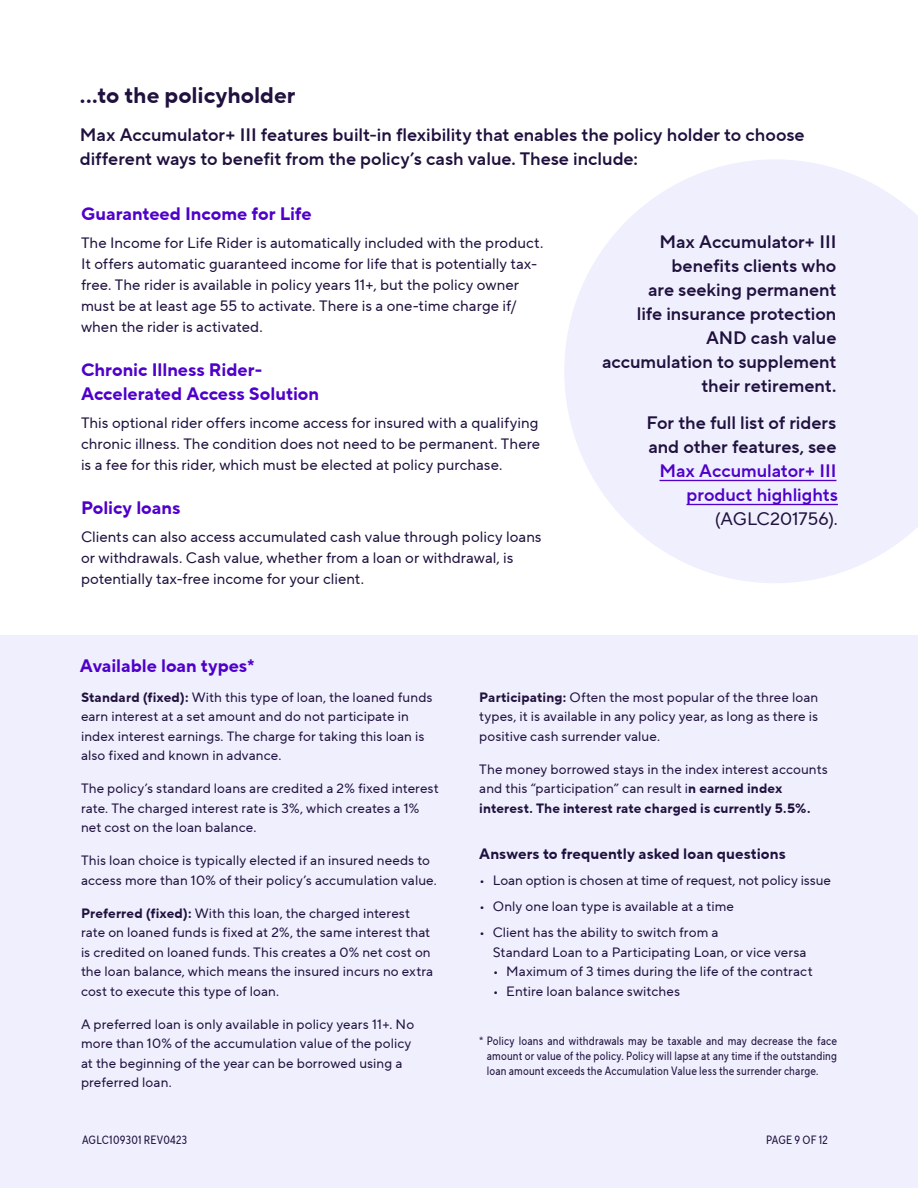
<style>
.page{position:relative;width:918px;height:1188px;background:#fff}
.page>*{position:absolute;margin:0;border:0;box-sizing:border-box;transform-origin:0 0}
.t1{font:700 22.5px "TT Norms Pro";color:#20113e}
.t2{font:18px/24px "TT Norms Pro Dm Bd";letter-spacing:-.005em;color:#20113e;text-align:right}
.t3{font:700 18px/24px "TT Norms Pro";letter-spacing:-.005em;color:#4f00ca}
.t4{font:15px/21px "TT Norms Pro";letter-spacing:.005em;color:#20113e}
.t5{font:700 15px "TT Norms Pro";letter-spacing:.005em;color:#20113e}
.t6{font:13.5px/19.5px "TT Norms Pro";letter-spacing:.005em;color:#20113e}
.t7{font:12px/15px "TT Norms Pro Cond";letter-spacing:.015em;color:#20113e;text-align:justify}
.s1{color:#4f00ca}
.s2{font-family:"TT Norms Pro"}
.s3{font-weight:700}
</style>
<div class="page">
<div style="left:0;top:635px;width:918px;height:553px;background:#efeffd"></div>
<svg style="left:564px;top:160px;width:354px;height:423px;fill:#efeffd"></svg>
<hr style="left:660px;top:480px;width:176px;height:1px;background:#4f00ca">
<hr style="left:687px;top:504px;width:151px;height:1px;background:#4f00ca">
<p class="t1" style="left:80px;top:79px;width:217px">...to the policyholder</p>
<p class="t2" style="left:80px;top:123px;width:726px;text-align:left">Max Accumulator+ III features built-in flexibility that enables the policy holder to choose different ways to benefit from the policy’s cash value. These include:</p>
<h3 class="t3" style="left:81px;top:202px;width:232px">Guaranteed Income for Life</h3>
<p class="t4" style="left:81px;top:232px;width:464px">The Income for Life Rider is automatically included with the product.<br>It offers automatic guaranteed income for life that is potentially tax&shy;free. The rider is available in policy years 11+, but the policy owner must be at least age 55 to activate. There is a one-time charge if/ when the rider is activated.</p>
<h3 class="t3" style="left:81px;top:358px;width:240px">Chronic Illness Rider-<br>Accelerated Access Solution</h3>
<p class="t4" style="left:81px;top:412px;width:461px">This optional rider offers income access for insured with a qualifying chronic illness. The condition does not need to be permanent. There is a fee for this rider, which must be elected at policy purchase.</p>
<h3 class="t3" style="left:81px;top:496px;width:101px">Policy loans</h3>
<p class="t4" style="left:81px;top:526px;width:462px">Clients can also access accumulated cash value through policy loans or withdrawals. Cash value, whether from a loan or withdrawal, is potentially tax-free income for your client.</p>
<p class="t2" style="left:602px;top:230px;width:236px">Max Accumulator+ III benefits clients who<br>are seeking permanent<br>life insurance protection<br>AND cash value accumulation to supplement their retirement.</p>
<p class="t2" style="left:646px;top:411px;width:193px">For the full list of riders and other features, see<br><span class="s1">Max Accumulator+ III product highlights </span><span class="s2">(AGLC201756).</span></p>
<h3 class="t3" style="left:80px;top:653px;width:176px">Available loan types*</h3>
<p class="t6" style="left:81px;top:687px;width:353px"><span class="s3">Standard (fixed):</span> With this type of loan, the loaned funds earn interest at a set amount and do not participate in index interest earnings. The charge for taking this loan is also fixed and known in advance.</p>
<p class="t6" style="left:81px;top:779px;width:359px">The policy’s standard loans are credited a 2% fixed interest rate. The charged interest rate is 3%, which creates a 1% net cost on the loan balance.</p>
<p class="t6" style="left:81px;top:851px;width:357px">This loan choice is typically elected if an insured needs to access more than 10% of their policy’s accumulation value.</p>
<p class="t6" style="left:81px;top:903px;width:354px"><span class="s3">Preferred (fixed):</span> With this loan, the charged interest rate on loaned funds is fixed at 2%, the same interest that is credited on loaned funds. This creates a 0% net cost on the loan balance, which means the insured incurs no extra cost to execute this type of loan.</p>
<p class="t6" style="left:81px;top:1014px;width:335px">A preferred loan is only available in policy years 11+. No more than 10% of the accumulation value of the policy at the beginning of the year can be borrowed using a preferred loan.</p>
<p class="t6" style="left:479px;top:687px;width:340px;text-align:justify"><span class="s3">Participating:</span> Often the most popular of the three loan types, it is available in any policy year, as long as there is positive cash surrender value.</p>
<p class="t6" style="left:479px;top:759px;width:350px">The money borrowed stays in the index interest accounts and this “participation” can result i<span class="s3">n earned index interest. The interest rate charged is currently 5.5%.</span></p>
<h4 class="t5" style="left:479px;top:842px;width:308px">Answers to frequently asked loan questions</h4>
<p class="t6" style="left:479px;top:870px;width:353px">• Loan option is chosen at time of request, not policy issue</p>
<p class="t6" style="left:479px;top:897px;width:256px">• Only one loan type is available at a time</p>
<p class="t6" style="left:493px;top:923px;width:315px;text-indent:-14px">• Client has the ability to switch from a<br>Standard Loan to a Participating Loan, or vice versa</p>
<p class="t6" style="left:493px;top:962px;width:321px">• Maximum of 3 times during the life of the contract</p>
<p class="t6" style="left:493px;top:981px;width:189px">• Entire loan balance switches</p>
<h3 class="t7" style="left:487px;top:1033px;width:352px;text-indent:-8px">* Policy loans and withdrawals may be taxable and may decrease the face amount or value of the policy. Policy will lapse at any time if the outstanding loan amount exceeds the Accumulation Value less the surrender charge.</h3>
<p class="t7" style="left:82px;top:1132px;width:107px">AGLC109301 REV0423</p>
<p class="t7" style="left:766px;top:1132px;width:63px">PAGE 9 OF 12</p>
</div>
